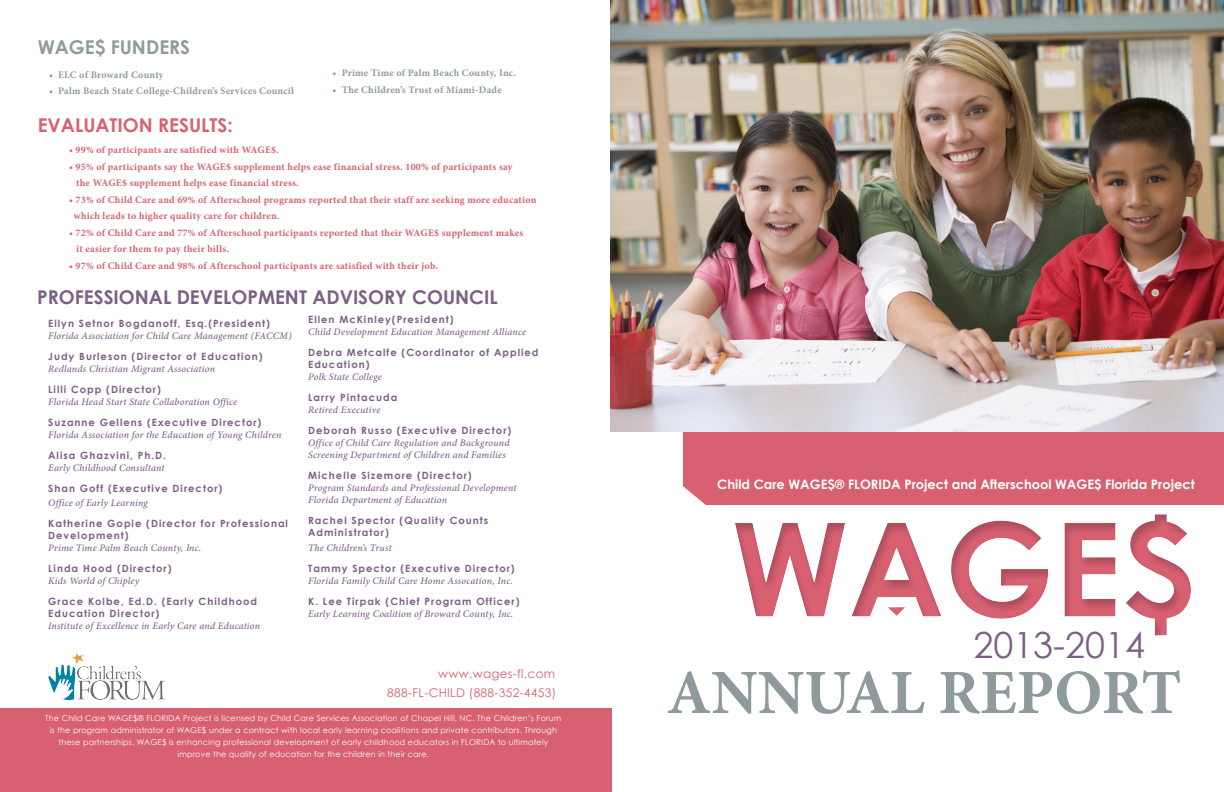
<style>
.page{position:relative;width:1224px;height:792px;background:#fff}
.page>*{position:absolute;margin:0;border:0;box-sizing:border-box;transform-origin:0 0}
.t1{font:700 130px "Century Gothic";color:#d76071}
.annualreportwhite{font:700 63px "Minion Pro";color:#8e9a9c}
.big_date{font:36px "Century Gothic";color:#7d5e86}
.Red_bold_header{font:700 19px "Century Gothic";color:#7d5e85}
.Red_bold_header-2{font:700 19px "Century Gothic";color:#d76171}
.Red_bold_header-3{font:700 19px "Century Gothic";color:#8e9a9c}
.pg_2_Red_bold_header{font:700 13px "Century Gothic";color:#fff}
.t2{font:12px "Century Gothic";letter-spacing:.025em;color:#d76071}
.t3{font:italic 500 10px "Minion Pro";letter-spacing:.02em;color:#7d5e85}
.purple_header{font:700 10px/12px "Century Gothic";letter-spacing:.1em;color:#7d5e85}
.bakc_cover__small_re{font:700 10px "Minion Pro";letter-spacing:.025em;color:#d86171}
.bakc_cover__small_re-2{font:700 10px "Minion Pro";letter-spacing:.025em;color:#8e9a9c}
.t4{font:8px/12px "Century Gothic";letter-spacing:.025em;color:#fff;text-align:center}
</style>
<div class="page">
<div style="left:0;top:709px;width:612px;height:83px;background:#d76071"></div>
<div style="left:684px;top:366px;width:540px;height:139px;background:#d76071"></div>
<svg style="left:683px;top:480px;width:23px;height:25px"></svg>
<img style="left:610px;top:0;width:614px;height:431px">
<div style="left:716px;top:487px;width:508px;height:159px;background:#231f20;opacity:.22"></div>
<svg style="left:888px;top:607px;width:17px;height:9px"></svg>
<img style="left:48px;top:654px;width:116px;height:46px">
<p class="Red_bold_header-3" style="left:38px;top:35px;width:154px">WAGE$ FUNDERS</p>
<p class="bakc_cover__small_re-2" style="left:49px;top:68px;width:116px">• ELC of Broward County</p>
<p class="bakc_cover__small_re-2" style="left:49px;top:84px;width:247px">• Palm Beach State College-Children’s Services Council</p>
<p class="Red_bold_header-2" style="left:38px;top:113px;width:196px">EVALUATION RESULTS:</p>
<p class="bakc_cover__small_re-2" style="left:333px;top:66px;width:185px">• Prime Time of Palm Beach County, Inc.</p>
<p class="bakc_cover__small_re-2" style="left:333px;top:83px;width:171px">• The Children’s Trust of Miami-Dade</p>
<p class="bakc_cover__small_re" style="left:69px;top:143px;width:211px">• 99% of participants are satisfied with WAGE$.</p>
<p class="bakc_cover__small_re" style="left:69px;top:160px;width:445px">• 95% of participants say the WAGE$ supplement helps ease financial stress. 100% of participants say</p>
<p class="bakc_cover__small_re" style="left:76px;top:176px;width:224px">the WAGE$ supplement helps ease financial stress.</p>
<p class="bakc_cover__small_re" style="left:69px;top:193px;width:469px">• 73% of Child Care and 69% of Afterschool programs reported that their staff are seeking more education</p>
<p class="bakc_cover__small_re" style="left:74px;top:209px;width:207px">which leads to higher quality care for children.</p>
<p class="bakc_cover__small_re" style="left:69px;top:226px;width:456px">• 72% of Child Care and 77% of Afterschool participants reported that their WAGE$ supplement makes</p>
<p class="bakc_cover__small_re" style="left:76px;top:242px;width:154px">it easier for them to pay their bills.</p>
<p class="bakc_cover__small_re" style="left:69px;top:259px;width:370px">• 97% of Child Care and 98% of Afterschool participants are satisfied with their job.</p>
<p class="Red_bold_header" style="left:37px;top:286px;width:462px">PROFESSIONAL DEVELOPMENT ADVISORY COUNCIL</p>
<p class="purple_header" style="left:48px;top:317px;width:223px">Ellyn Setnor Bogdanoff, Esq.(President)</p>
<p class="t3" style="left:48px;top:329px;width:245px">Florida Association for Child Care Management (FACCM)</p>
<p class="purple_header" style="left:48px;top:350px;width:216px">Judy Burleson (Director of Education)</p>
<p class="t3" style="left:48px;top:362px;width:168px">Redlands Christian Migrant Association</p>
<p class="purple_header" style="left:48px;top:383px;width:114px">Lilli Copp (Director)</p>
<p class="t3" style="left:48px;top:395px;width:191px">Florida Head Start State Collaboration Office</p>
<p class="purple_header" style="left:48px;top:416px;width:215px">Suzanne Gellens (Executive Director)</p>
<p class="t3" style="left:48px;top:428px;width:235px">Florida Association for the Education of Young Children</p>
<p class="purple_header" style="left:48px;top:449px;width:119px">Alisa Ghazvini, Ph.D.</p>
<p class="t3" style="left:48px;top:461px;width:118px">Early Childhood Consultant</p>
<p class="purple_header" style="left:48px;top:482px;width:176px">Shan Goff (Executive Director)</p>
<p class="t3" style="left:48px;top:496px;width:101px">Office of Early Learning</p>
<p class="purple_header" style="left:48px;top:517px;width:241px">Katherine Gopie (Director for Professional<br>Development)</p>
<p class="t3" style="left:48px;top:541px;width:155px">Prime Time Palm Beach County, Inc.</p>
<p class="purple_header" style="left:48px;top:562px;width:125px">Linda Hood (Director)</p>
<p class="t3" style="left:48px;top:574px;width:93px">Kids World of Chipley</p>
<p class="purple_header" style="left:48px;top:595px;width:211px">Grace Kolbe, Ed.D. (Early Childhood<br>Education Director)</p>
<p class="t3" style="left:48px;top:619px;width:214px">Institute of Excellence in Early Care and Education</p>
<p class="purple_header" style="left:308px;top:313px;width:147px">Ellen McKinley(President)</p>
<p class="t3" style="left:308px;top:325px;width:220px">Child Development Education Management Alliance</p>
<p class="purple_header" style="left:308px;top:346px;width:232px">Debra Metcalfe (Coordinator of Applied<br>Education)</p>
<p class="t3" style="left:308px;top:370px;width:75px">Polk State College</p>
<p class="purple_header" style="left:308px;top:391px;width:91px">Larry Pintacuda</p>
<p class="t3" style="left:308px;top:403px;width:74px">Retired Executive</p>
<p class="purple_header" style="left:308px;top:424px;width:205px">Deborah Russo (Executive Director)</p>
<p class="t3" style="left:308px;top:436px;width:203px">Office of Child Care Regulation and Background</p>
<p class="t3" style="left:308px;top:448px;width:199px">Screening Department of Children and Families</p>
<p class="purple_header" style="left:308px;top:469px;width:165px">Michelle Sizemore (Director)</p>
<p class="t3" style="left:308px;top:481px;width:210px">Program Standards and Professional Development</p>
<p class="t3" style="left:308px;top:493px;width:140px">Florida Department of Education</p>
<p class="purple_header" style="left:308px;top:514px;width:182px">Rachel Spector (Quality Counts<br>Administrator)</p>
<p class="t3" style="left:308px;top:540px;width:85px">The Children’s Trust</p>
<p class="purple_header" style="left:308px;top:562px;width:208px">Tammy Spector (Executive Director)</p>
<p class="t3" style="left:308px;top:573px;width:206px">Florida Family Child Care Home Assocation, Inc.</p>
<p class="purple_header" style="left:308px;top:595px;width:213px">K. Lee Tirpak (Chief Program Officer)</p>
<p class="t3" style="left:308px;top:606px;width:207px">Early Learning Coalition of Broward County, Inc.</p>
<p class="t2" style="left:438px;top:666px;width:118px">www.wages-fl.com</p>
<p class="t2" style="left:387px;top:685px;width:170px">888-FL-CHILD (888-352-4453)</p>
<p class="t4" style="left:45px;top:712px;width:518px">The Child Care WAGE$® FLORIDA Project is licensed by Child Care Services Association of Chapel Hill, NC. The Children’s Forum is the program administrator of WAGE$ under a contract with local early learning coalitions and private contributors. Through these partnerships, WAGE$ is enhancing professional development of early childhood educators in FLORIDA to ultimately improve the quality of education for the children in their care.</p>
<p class="pg_2_Red_bold_header" style="left:717px;top:476px;width:479px">Child Care WAGE$® FLORIDA Project and Afterschool WAGE$ Florida Project</p>
<h1 class="t1" style="left:731px;top:487px;width:464px">WAGE$</h1>
<p class="big_date" style="left:973px;top:623px;width:173px">2013-2014</p>
<p class="annualreportwhite" style="left:667px;top:648px;width:516px">ANNUAL REPORT</p>
</div>
